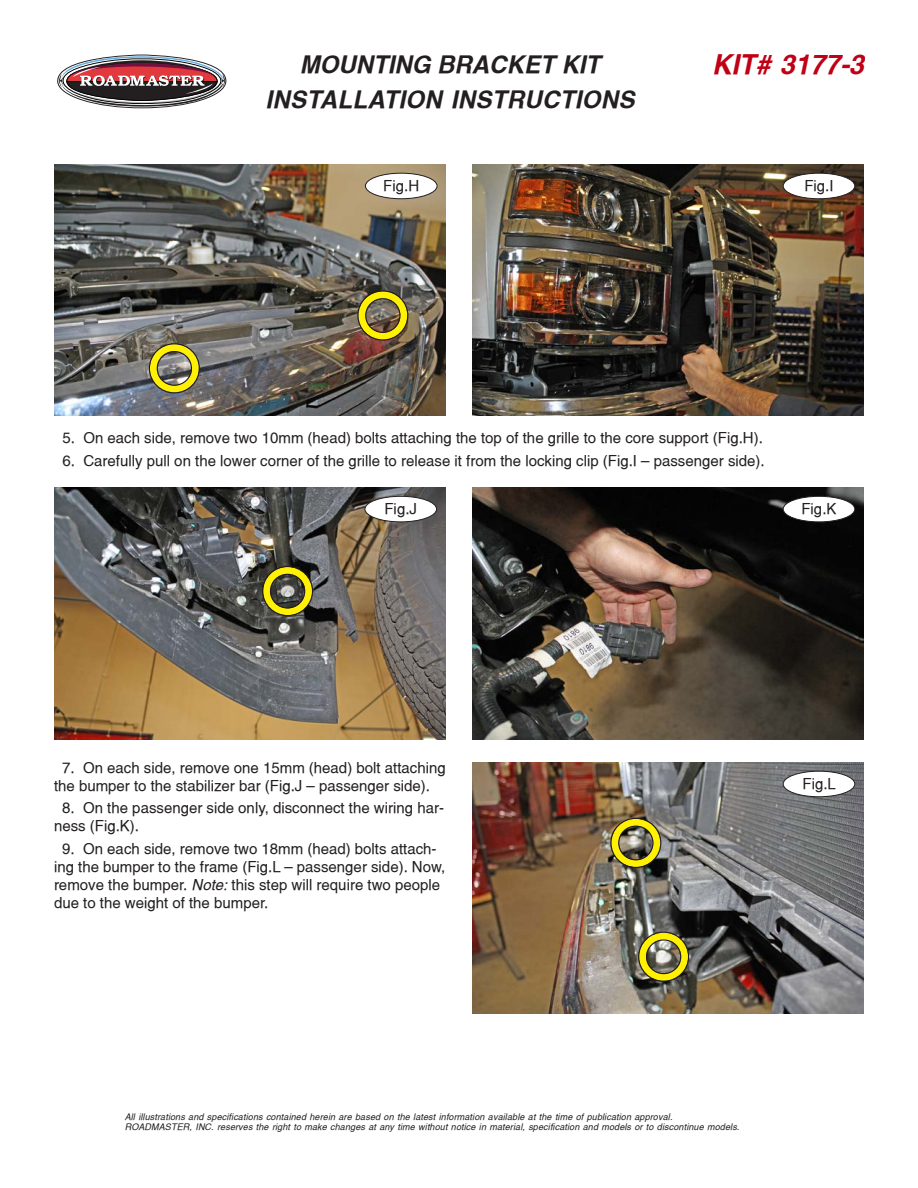
<style>
.page{position:relative;width:918px;height:1188px;background:#fff}
.page>*{position:absolute;margin:0;border:0;box-sizing:border-box;transform-origin:0 0}
.t1{font:italic 700 27px "Switzerland";color:#bf0015}
.t2{font:italic 700 24px/34.3px "Switzerland";letter-spacing:.015em;color:#231f20;text-align:center}
.Helv_10pt{font:15px/18px "Switzerland";color:#231f20}
.Helv_10pt-2{font:italic 9px/10.5px "Switzerland";letter-spacing:.015em;color:#231f20}
.s1{font-style:italic}
</style>
<div class="page">
<img style="left:472px;top:164px;width:392px;height:252px">
<img style="left:54px;top:487px;width:392px;height:252px">
<div style="left:783px;top:173px;width:72px;height:26px;background:#fff;border-radius:50%"></div>
<div style="left:783px;top:173px;width:72px;height:26px;border:1px solid #231f20;border-radius:50%"></div>
<div style="left:365px;top:496px;width:72px;height:26px;background:#fff;border-radius:50%"></div>
<div style="left:365px;top:496px;width:72px;height:26px;border:1px solid #231f20;border-radius:50%"></div>
<svg style="left:57px;top:55px;width:170px;height:54px"></svg>
<img style="left:472px;top:762px;width:392px;height:252px">
<div style="left:783px;top:771px;width:72px;height:26px;background:#fff;border-radius:50%"></div>
<div style="left:783px;top:771px;width:72px;height:26px;border:1px solid #231f20;border-radius:50%"></div>
<img style="left:472px;top:487px;width:392px;height:252px">
<div style="left:783px;top:496px;width:72px;height:26px;background:#fff;border-radius:50%"></div>
<div style="left:783px;top:496px;width:72px;height:26px;border:1px solid #231f20;border-radius:50%"></div>
<div style="left:263px;top:567px;width:49px;height:48px;border:7px solid #fff101;border-radius:50%"></div>
<div style="left:262px;top:566px;width:51px;height:50px;border:1px solid #231f20;border-radius:50%"></div>
<div style="left:270px;top:574px;width:35px;height:35px;border:1px solid #231f20;border-radius:50%"></div>
<div style="left:639px;top:933px;width:49px;height:48px;border:7px solid #fff101;border-radius:50%"></div>
<div style="left:638px;top:932px;width:51px;height:50px;border:1px solid #231f20;border-radius:50%"></div>
<div style="left:646px;top:939px;width:35px;height:35px;border:1px solid #231f20;border-radius:50%"></div>
<div style="left:611px;top:819px;width:49px;height:48px;border:7px solid #fff101;border-radius:50%"></div>
<div style="left:610px;top:818px;width:51px;height:50px;border:1px solid #231f20;border-radius:50%"></div>
<div style="left:618px;top:826px;width:36px;height:34px;border:1px solid #231f20;border-radius:50%"></div>
<img style="left:54px;top:164px;width:392px;height:252px">
<div style="left:365px;top:173px;width:72px;height:26px;background:#fff;border-radius:50%"></div>
<div style="left:365px;top:173px;width:72px;height:26px;border:1px solid #231f20;border-radius:50%"></div>
<div style="left:150px;top:344px;width:49px;height:48px;border:7px solid #fff101;border-radius:50%"></div>
<div style="left:149px;top:343px;width:51px;height:50px;border:1px solid #231f20;border-radius:50%"></div>
<div style="left:157px;top:351px;width:35px;height:35px;border:1px solid #231f20;border-radius:50%"></div>
<div style="left:358px;top:291px;width:49px;height:49px;border:7px solid #fff101;border-radius:50%"></div>
<div style="left:357px;top:290px;width:51px;height:51px;border:1px solid #231f20;border-radius:50%"></div>
<div style="left:365px;top:298px;width:36px;height:35px;border:1px solid #231f20;border-radius:50%"></div>
<p class="t2" style="left:266px;top:47px;width:370px">MOUNTING BRACKET KIT<br>INSTALLATION INSTRUCTIONS</p>
<p class="Helv_10pt" style="left:383px;top:177px;width:37px">Fig.H</p>
<h1 class="t1" style="left:712px;top:49px;width:154px">KIT# 3177-3</h1>
<p class="Helv_10pt" style="left:804px;top:177px;width:31px">Fig.I</p>
<p class="Helv_10pt" style="left:63px;top:429px;width:702px">5. On each side, remove two 10mm (head) bolts attaching the top of the grille to the core support (Fig.H).</p>
<p class="Helv_10pt" style="left:63px;top:451px;width:704px">6. Carefully pull on the lower corner of the grille to release it from the locking clip (Fig.I — passenger side).</p>
<p class="Helv_10pt" style="left:384px;top:500px;width:34px">Fig.J</p>
<p class="Helv_10pt" style="left:801px;top:500px;width:37px">Fig.K</p>
<p class="Helv_10pt" style="left:54px;top:759px;width:393px;text-indent:8px">7. On each side, remove one 15mm (head) bolt attaching the bumper to the stabilizer bar (Fig.J — passenger side).</p>
<p class="Helv_10pt" style="left:54px;top:799px;width:392px;text-indent:8px">8. On the passenger side only, disconnect the wiring har&shy;ness (Fig.K).</p>
<p class="Helv_10pt" style="left:54px;top:840px;width:393px;text-indent:8px">9. On each side, remove two 18mm (head) bolts attach&shy;ing the bumper to the frame (Fig.L — passenger side). Now, remove the bumper. <span class="s1">Note:</span> this step will require two people due to the weight of the bumper.</p>
<p class="Helv_10pt" style="left:803px;top:775px;width:35px">Fig.L</p>
<p class="Helv_10pt-2" style="left:125px;top:1111px;width:616px">All illustrations and specifications contained herein are based on the latest information available at the time of publication approval.<br>ROADMASTER, INC. reserves the right to make changes at any time without notice in material, specification and models or to discontinue models.</p>
</div>
